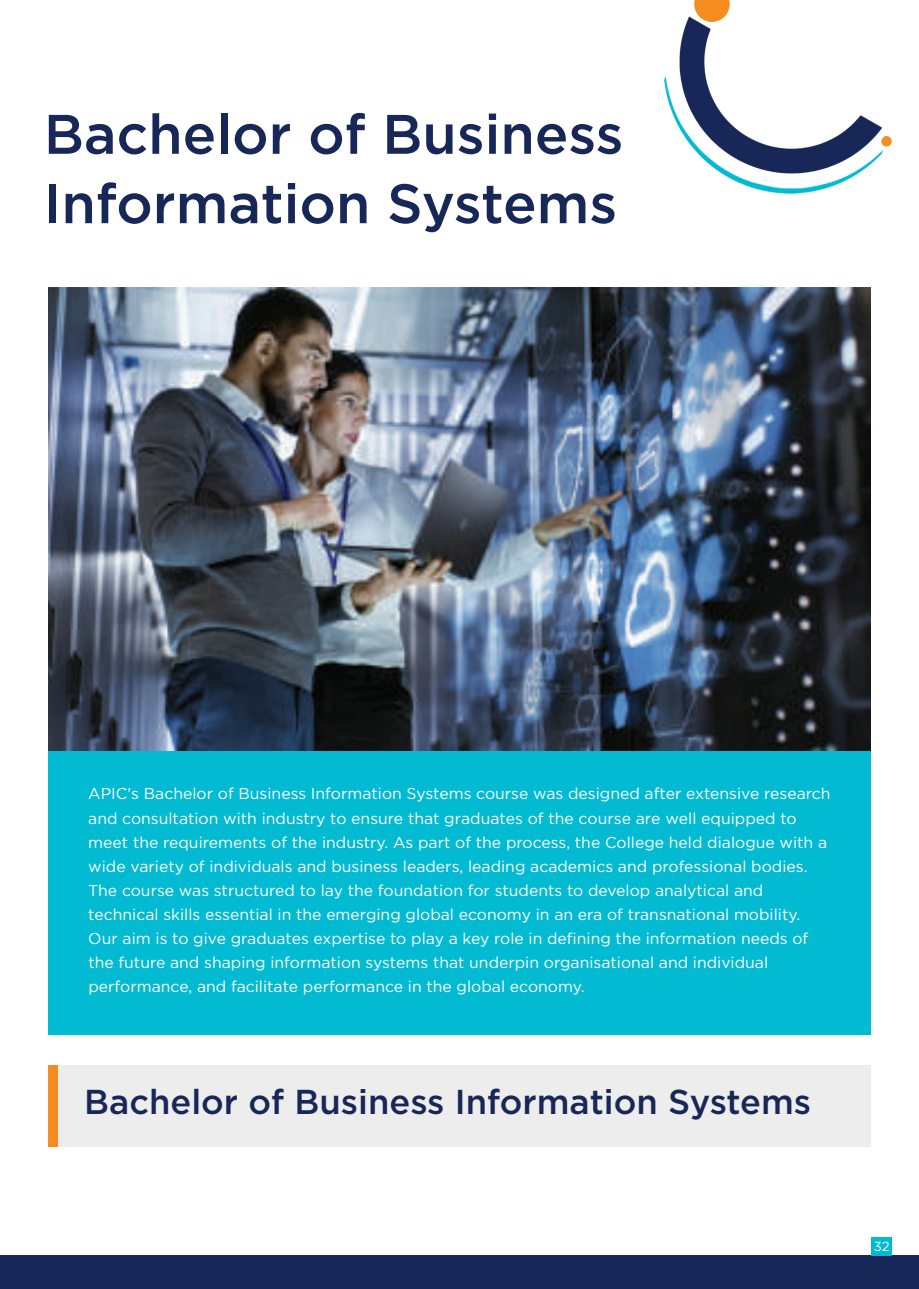
<style>
.page{position:relative;width:919px;height:1289px;background:#fff}
.page>*{position:absolute;margin:0;border:0;box-sizing:border-box;transform-origin:0 0}
.t1{font:500 55.5px/69.3px "Gotham";color:#172758}
.t2{font:500 34.5px "Gotham";color:#172758}
.t3{font:15.75px/24px "Gotham";color:#fff}
.t4{font:13.2px "Gotham";color:#fff}
</style>
<div class="page">
<div style="left:48px;top:679px;width:822px;height:355px;background:#03bad3"></div>
<img style="left:49px;top:1065px;width:9px;height:81px">
<div style="left:0;top:1255px;width:918px;height:33px;background:#172758"></div>
<img style="left:49px;top:288px;width:821px;height:462px">
<img style="left:757px;top:189px;width:66px;height:4px">
<img style="left:664px;top:1px;width:228px;height:188px">
<img style="left:694px;top:0;width:35px;height:22px">
<svg style="left:881px;top:136px;width:10px;height:10px"></svg>
<img style="left:871px;top:1237px;width:20px;height:18px">
<h1 class="t1" style="left:44px;top:99px;width:581px">Bachelor of Business<br>Information Systems</h1>
<p class="t3" style="left:88px;top:781px;width:743px">APIC's Bachelor of Business Information Systems course was designed after extensive research and consultation with industry to ensure that graduates of the course are well equipped to meet the requirements of the industry. As part of the process, the College held dialogue with a wide variety of individuals and business leaders, leading academics and professional bodies.<br>The course was structured to lay the foundation for students to develop analytical and technical skills essential in the emerging global economy in an era of transnational mobility.<br>Our aim is to give graduates expertise to play a key role in defining the information needs of the future and shaping information systems that underpin organisational and individual performance, and facilitate performance in the global economy.</p>
<h2 class="t2" style="left:84px;top:1079px;width:728px">Bachelor of Business Information Systems</h2>
<p class="t4" style="left:873px;top:1237px;width:17px">32</p>
</div>
